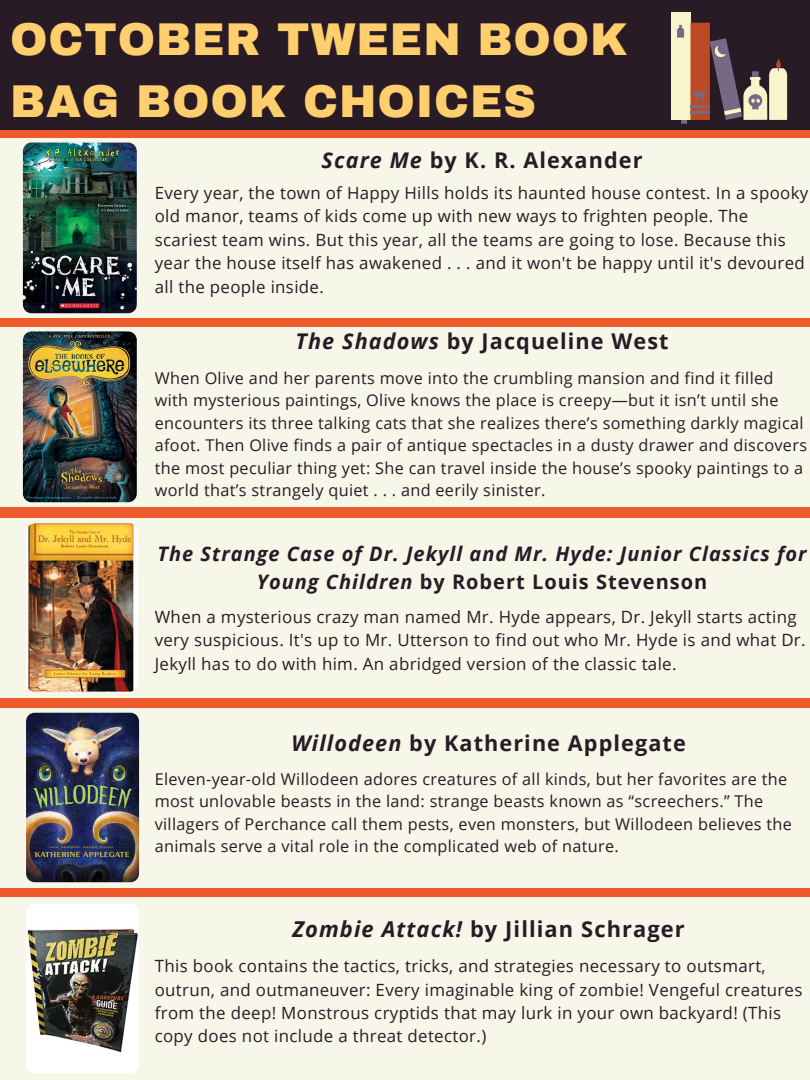
<style>
.page{position:relative;width:810px;height:1080px;background:#ed5b2d}
.page>*{position:absolute;margin:0;border:0;box-sizing:border-box;transform-origin:0 0}
.t1{font:900 45px/62.8px "Archivo";letter-spacing:.02em;color:#ffce6d}
.t2{font:700 21.88px "Open Sans";letter-spacing:.05em;color:#291b25}
.t3{font:700 21.62px "Open Sans";letter-spacing:.05em;color:#291b25}
.t4{font:italic 700 20px/27.6px "Open Sans";letter-spacing:.05em;color:#291b25;text-align:center}
.t5{font:16.88px/23.4px "Open Sans";letter-spacing:.02em;color:#291b25}
.t6{font:16.25px/22.5px "Open Sans";letter-spacing:.02em;color:#291b25}
.s1{font-style:italic}
.s2{font-style:normal}
</style>
<div class="page">
<div style="left:0;top:138px;width:810px;height:180px;background:#f6f6e9"></div>
<div style="left:0;top:327px;width:810px;height:180px;background:#f6f6e9"></div>
<img style="left:23px;top:331px;width:114px;height:171px;border-radius:9px">
<img style="left:23px;top:142px;width:114px;height:171px;border-radius:9px">
<div style="left:0;top:518px;width:810px;height:180px;background:#f6f6e9"></div>
<div style="left:0;top:708px;width:810px;height:180px;background:#f6f6e9"></div>
<img style="left:26px;top:523px;width:112px;height:169px;border-radius:9px">
<div style="left:0;top:897px;width:810px;height:183px;background:#f6f6e9"></div>
<img style="left:26px;top:904px;width:113px;height:169px;border-radius:9px">
<img style="left:26px;top:713px;width:113px;height:169px;border-radius:9px">
<div style="left:0;top:0;width:810px;height:129px;background:#291b25"></div>
<div style="left:671px;top:13px;width:19px;height:107px;background:#f9f4cb"></div>
<div style="left:691px;top:23px;width:19px;height:97px;background:#bb4a25"></div>
<svg style="left:681px;top:120px;width:6px;height:4px"></svg>
<svg style="left:677px;top:25px;width:7px;height:13px"></svg>
<hr style="left:690px;top:105px;width:20px;height:3px;background:#776983">
<hr style="left:690px;top:111px;width:20px;height:2px;background:#776983">
<svg style="left:693px;top:38px;width:94px;height:82px"></svg>
<h1 class="t1" style="left:10px;top:8px;width:619px">OCTOBER TWEEN BOOK<br>BAG BOOK CHOICES</h1>
<p class="t3" style="left:322px;top:145px;width:322px"><span class="s1">Scare Me</span> by K. R. Alexander</p>
<p class="t5" style="left:155px;top:180px;width:655px">Every year, the town of Happy Hills holds its haunted house contest. In a spooky old manor, teams of kids come up with new ways to frighten people. The scariest team wins. But this year, all the teams are going to lose. Because this year the house itself has awakened . . . and it won't be happy until it's devoured all the people inside.</p>
<p class="t3" style="left:296px;top:326px;width:374px"><span class="s1">The Shadows</span> by Jacqueline West</p>
<p class="t6" style="left:155px;top:366px;width:654px">When Olive and her parents move into the crumbling mansion and find it filled with mysterious paintings, Olive knows the place is creepy—but it isn’t until she encounters its three talking cats that she realizes there’s something darkly magical afoot. Then Olive finds a pair of antique spectacles in a dusty drawer and discovers the most peculiar thing yet: She can travel inside the house’s spooky paintings to a world that’s strangely quiet . . . and eerily sinister.</p>
<p class="t4" style="left:158px;top:540px;width:651px">The Strange Case of Dr. Jekyll and Mr. Hyde: Junior Classics for<br>Young Children <span class="s2">by Robert Louis Stevenson</span></p>
<p class="t5" style="left:155px;top:604px;width:653px">When a mysterious crazy man named Mr. Hyde appears, Dr. Jekyll starts acting very suspicious. It's up to Mr. Utterson to find out who Mr. Hyde is and what Dr.<br>Jekyll has to do with him. An abridged version of the classic tale.</p>
<p class="t3" style="left:291px;top:728px;width:396px"><span class="s1">Willodeen</span> by Katherine Applegate</p>
<p class="t6" style="left:155px;top:767px;width:639px">Eleven-year-old Willodeen adores creatures of all kinds, but her favorites are the most unlovable beasts in the land: strange beasts known as “screechers.” The villagers of Perchance call them pests, even monsters, but Willodeen believes the animals serve a vital role in the complicated web of nature.</p>
<p class="t2" style="left:292px;top:914px;width:394px"><span class="s1">Zombie Attack!</span> by Jillian Schrager</p>
<p class="t5" style="left:155px;top:954px;width:649px">This book contains the tactics, tricks, and strategies necessary to outsmart, outrun, and outmaneuver: Every imaginable king of zombie! Vengeful creatures from the deep! Monstrous cryptids that may lurk in your own backyard! (This copy does not include a threat detector.)</p>
</div>
